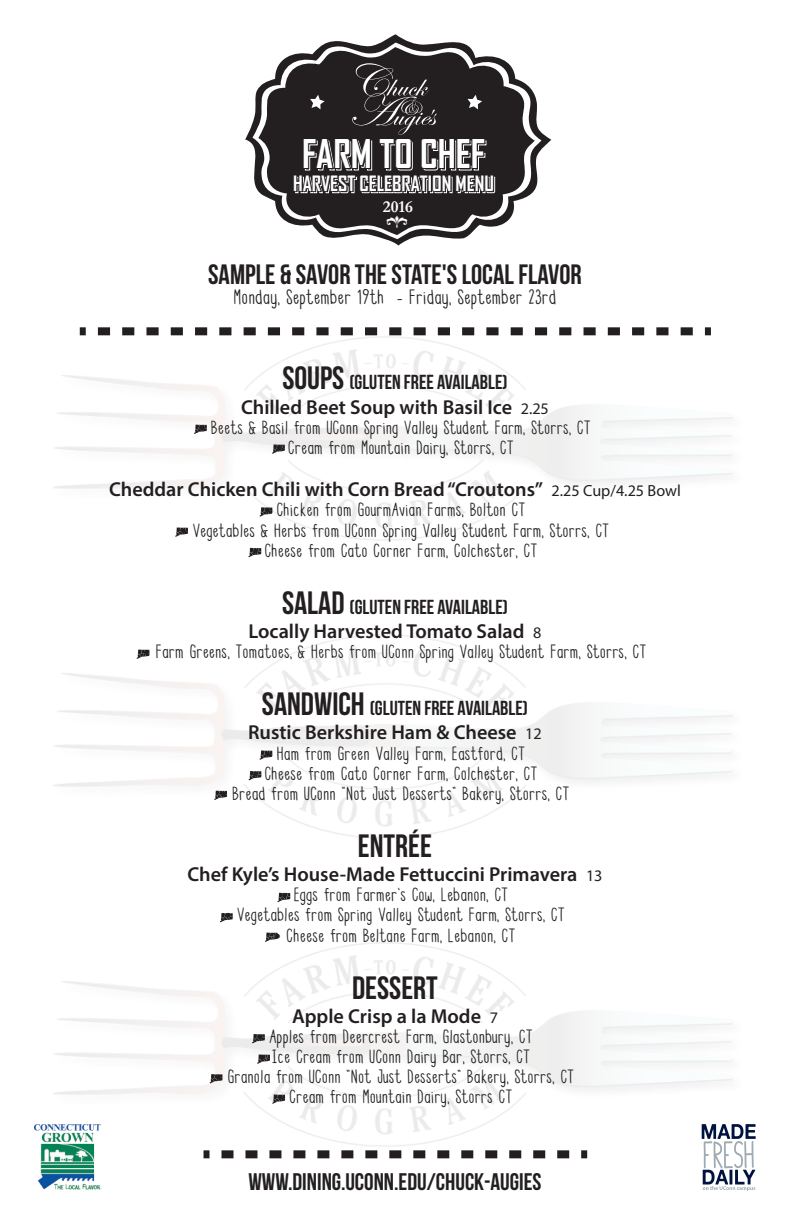
<style>
.page{position:relative;width:792px;height:1224px;background:#fff}
.page>*{position:absolute;margin:0;border:0;box-sizing:border-box;transform-origin:0 0}
.t1{font:700 37.8px "Agency FB";color:#fff}
.t2{font:32.2px "Bebas Neue";color:#231f20}
.t3{font:28px "Bebas Neue";color:#231f20}
.t4{font:24px "Blackyard Sans";color:#231f20}
.t5{font:24px "Bebas Neue";color:#231f20}
.t6{font:23.4px "Damask Dings 1";color:#fff}
.t7{font:22.2px "Blackyard Sans";color:#231f20}
.t8{font:600 20.2px "Myriad Pro";color:#231f20}
.t9{font:20.2px "Bebas Neue";color:#231f20}
.t10{font:700 20.2px "Agency FB";color:#fff}
.t11{font:700 16.8px "Garamond";color:#fff}
.s1{font-size:32.2px}
.s2{font-weight:400;font-size:16.2px}
.s3{font-family:"Myriad Pro"}
</style>
<div class="page">
<img style="left:39px;top:922px;width:694px;height:244px">
<svg style="left:245px;top:34px;width:306px;height:212px"></svg>
<svg style="left:258px;top:47px;width:277px;height:188px;fill:#231f20"></svg>
<svg style="left:292px;top:63px;width:204px;height:145px;background:#353132"></svg>
<img style="left:46px;top:1124px;width:54px;height:3px">
<div style="left:80px;top:327px;width:6px;height:8px;background:#231f20"></div>
<svg style="left:98px;top:327px;width:595px;height:8px"></svg>
<div style="left:705px;top:327px;width:6px;height:8px;background:#231f20"></div>
<div style="left:204px;top:1150px;width:6px;height:8px;background:#231f20"></div>
<svg style="left:222px;top:1150px;width:353px;height:8px"></svg>
<div style="left:581px;top:1150px;width:6px;height:8px;background:#231f20"></div>
<svg style="left:702px;top:1124px;width:54px;height:67px"></svg>
<svg style="left:272px;top:444px;width:13px;height:10px"></svg>
<svg style="left:259px;top:507px;width:13px;height:10px"></svg>
<svg style="left:175px;top:528px;width:13px;height:9px"></svg>
<svg style="left:248px;top:548px;width:13px;height:9px"></svg>
<svg style="left:137px;top:650px;width:12px;height:9px"></svg>
<svg style="left:259px;top:750px;width:13px;height:10px"></svg>
<svg style="left:248px;top:771px;width:13px;height:9px"></svg>
<svg style="left:214px;top:791px;width:13px;height:9px"></svg>
<svg style="left:277px;top:893px;width:13px;height:9px"></svg>
<svg style="left:220px;top:913px;width:13px;height:9px"></svg>
<svg style="left:265px;top:933px;width:13px;height:9px"></svg>
<svg style="left:252px;top:1034px;width:13px;height:9px"></svg>
<svg style="left:257px;top:1054px;width:13px;height:10px"></svg>
<svg style="left:210px;top:1074px;width:13px;height:9px"></svg>
<svg style="left:272px;top:1094px;width:13px;height:10px"></svg>
<svg style="left:194px;top:425px;width:13px;height:9px"></svg>
<h1 class="t1" style="left:302px;top:130px;width:185px">FARM TO CHEF</h1>
<p class="t10" style="left:293px;top:171px;width:202px">HARVEST CELEBRATION MENU</p>
<p class="t6" style="left:386px;top:210px;width:23px">b</p>
<p class="t11" style="left:383px;top:195px;width:32px">2016</p>
<p class="t3" style="left:208px;top:259px;width:375px">SAMPLE &amp; SAVOR THE STATE'S LOCAL FLAVOR</p>
<p class="t4" style="left:234px;top:287px;width:324px">Monday, September 19th - Friday, September 23rd</p>
<p class="t9" style="left:282px;top:371px;width:227px"><span class="s1">SOUPS</span> (GLUTEN FREE AVAILABLE)</p>
<p class="t8" style="left:241px;top:394px;width:309px">Chilled Beet Soup with Basil Ice <span class="s2">2.25</span></p>
<p class="t7" style="left:199px;top:418px;width:393px"><span class="s3">•</span> Beets &amp; Basil from UConn Spring Valley Student Farm, Storrs, CT</p>
<p class="t7" style="left:276px;top:439px;width:239px"><span class="s3">•</span> Cream from Mountain Dairy, Storrs, CT</p>
<p class="t8" style="left:109px;top:477px;width:573px">Cheddar Chicken Chili with Corn Bread “Croutons” <span class="s2">2.25 Cup/4.25 Bowl</span></p>
<p class="t7" style="left:265px;top:501px;width:262px"><span class="s3">•</span> Chicken from GourmAvian Farms, Bolton CT</p>
<p class="t7" style="left:181px;top:521px;width:430px"><span class="s3">•</span> Vegetables &amp; Herbs from UConn Spring Valley Student Farm, Storrs, CT</p>
<p class="t7" style="left:253px;top:541px;width:286px"><span class="s3">•</span> Cheese from Cato Corner Farm, Colchester, CT</p>
<p class="t9" style="left:282px;top:596px;width:227px"><span class="s1">SALAD</span> (GLUTEN FREE AVAILABLE)</p>
<p class="t8" style="left:249px;top:618px;width:294px">Locally Harvested Tomato Salad <span class="s2">8</span></p>
<p class="t7" style="left:144px;top:643px;width:504px"><span class="s3">•</span> Farm Greens, Tomatoes, &amp; Herbs from UConn Spring Valley Student Farm, Storrs, CT</p>
<p class="t9" style="left:262px;top:697px;width:268px"><span class="s1">SANDWICH</span> (GLUTEN FREE AVAILABLE)</p>
<p class="t8" style="left:248px;top:720px;width:295px">Rustic Berkshire Ham &amp; Cheese <span class="s2">12</span></p>
<p class="t7" style="left:265px;top:744px;width:262px"><span class="s3">•</span> Ham from Green Valley Farm, Eastford, CT</p>
<p class="t7" style="left:253px;top:764px;width:286px"><span class="s3">•</span> Cheese from Cato Corner Farm, Colchester, CT</p>
<p class="t7" style="left:220px;top:785px;width:351px"><span class="s3">•</span> Bread from UConn "Not Just Desserts" Bakery, Storrs, CT</p>
<h2 class="t2" style="left:358px;top:828px;width:76px">ENTRÉE</h2>
<p class="t8" style="left:187px;top:861px;width:417px">Chef Kyle’s House-Made Fettuccini Primavera <span class="s2">13</span></p>
<p class="t7" style="left:282px;top:886px;width:228px"><span class="s3">•</span> Eggs from Farmer's Cow, Lebanon, CT</p>
<p class="t7" style="left:225px;top:906px;width:341px"><span class="s3">•</span> Vegetables from Spring Valley Student Farm, Storrs, CT</p>
<p class="t7" style="left:275px;top:926px;width:242px"><span class="s3">•</span> Cheese from Beltane Farm, Lebanon, CT</p>
<h2 class="t2" style="left:352px;top:970px;width:87px">DESSERT</h2>
<p class="t8" style="left:292px;top:1003px;width:207px">Apple Crisp a la Mode <span class="s2">7</span></p>
<p class="t7" style="left:257px;top:1028px;width:277px"><span class="s3">•</span> Apples from Deercrest Farm, Glastonbury, CT</p>
<p class="t7" style="left:260px;top:1048px;width:272px"><span class="s3">•</span> Ice Cream from UConn Dairy Bar, Storrs, CT</p>
<p class="t7" style="left:216px;top:1068px;width:360px"><span class="s3">•</span> Granola from UConn "Not Just Desserts" Bakery, Storrs, CT</p>
<p class="t7" style="left:277px;top:1088px;width:237px"><span class="s3">•</span> Cream from Mountain Dairy, Storrs CT</p>
<p class="t5" style="left:248px;top:1168px;width:295px">WWW.DINING.UCONN.EDU/CHUCK-AUGIES</p>
</div>
